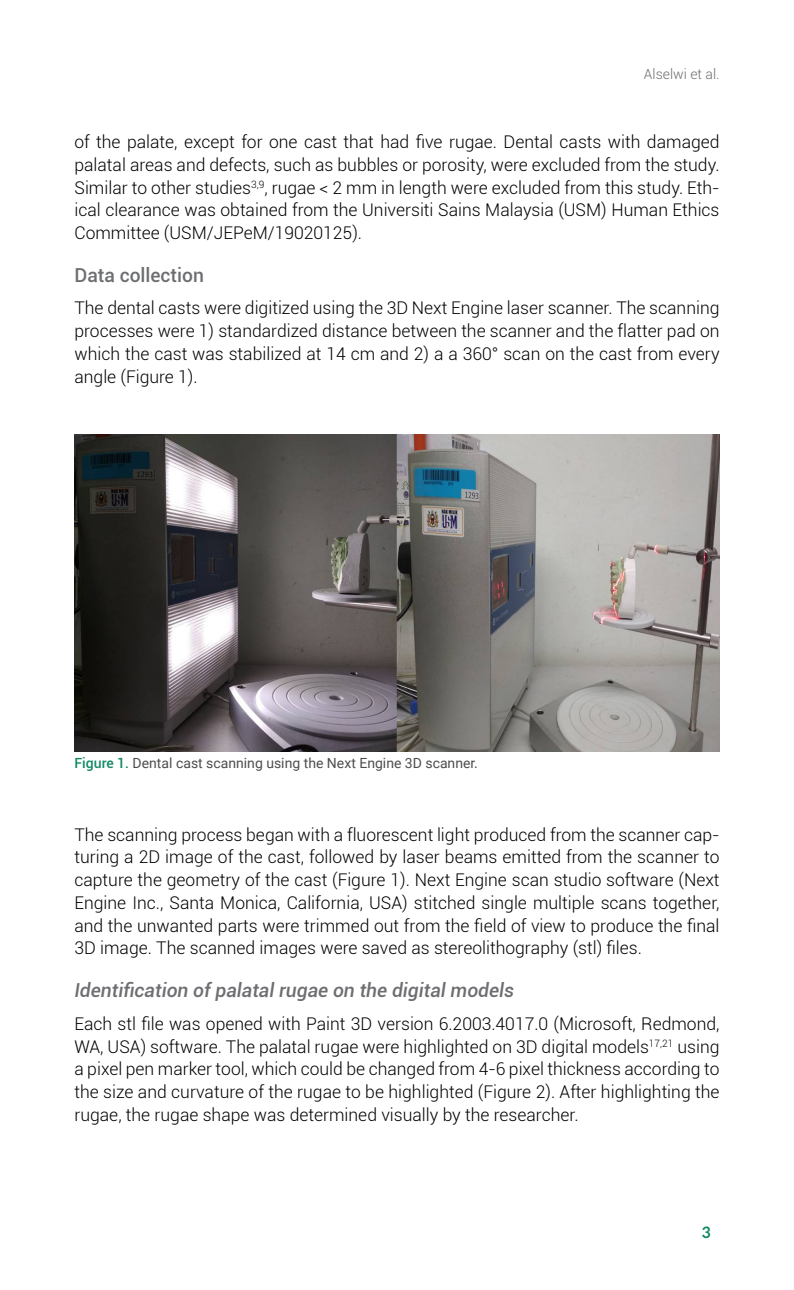
<style>
.page{position:relative;width:794px;height:1290px;background:#fff}
.page>*{position:absolute;margin:0;border:0;box-sizing:border-box;transform-origin:0 0}
.t1{font:italic 500 19.25px "Roboto";color:#6d6e71}
.t2{font:500 19.25px "Roboto";color:#6d6e71}
.t3{font:300 17.5px/22.8px "Roboto";color:#000;text-align:justify}
.t4{font:700 15.75px "Lato";color:#0f8963}
.t5{font:14px "Roboto";color:#4d4d4f}
.t6{font:300 14px "Roboto";color:#6d6e71}
.s1{font-weight:500;color:#0f8963}
</style>
<div class="page">
<img style="left:74px;top:435px;width:645px;height:317px">
<p class="t6" style="left:644px;top:65px;width:77px">Alselwi et al.</p>
<p class="t3" style="left:74px;top:130px;width:646px">of the palate, except for one cast that had five rugae. Dental casts with damaged palatal areas and defects, such as bubbles or porosity, were excluded from the study.<br>Similar to other studies<sup>3,9</sup>, rugae &lt; 2 mm in length were excluded from this study. Eth&shy;ical clearance was obtained from the Universiti Sains Malaysia (USM) Human Ethics Committee (USM/JEPeM/19020125).</p>
<p class="t2" style="left:74px;top:261px;width:131px">Data collection</p>
<p class="t3" style="left:74px;top:296px;width:646px">The dental casts were digitized using the 3D Next Engine laser scanner. The scanning processes were 1) standardized distance between the scanner and the flatter pad on which the cast was stabilized at 14 cm and 2) a a 360° scan on the cast from every angle (Figure 1).</p>
<p class="t5" style="left:74px;top:753px;width:405px"><span class="s1">Figure 1.</span> Dental cast scanning using the Next Engine 3D scanner.</p>
<p class="t3" style="left:74px;top:822px;width:646px">The scanning process began with a fluorescent light produced from the scanner cap&shy;turing a 2D image of the cast, followed by laser beams emitted from the scanner to capture the geometry of the cast (Figure 1). Next Engine scan studio software (Next Engine Inc., Santa Monica, California, USA) stitched single multiple scans together, and the unwanted parts were trimmed out from the field of view to produce the final 3D image. The scanned images were saved as stereolithography (stl) files.</p>
<p class="t1" style="left:74px;top:977px;width:441px">Identification of palatal rugae on the digital models</p>
<p class="t3" style="left:74px;top:1011px;width:646px">Each stl file was opened with Paint 3D version 6.2003.4017.0 (Microsoft, Redmond, WA, USA) software. The palatal rugae were highlighted on 3D digital models<sup>17,21</sup> using a pixel pen marker tool, which could be changed from 4-6 pixel thickness according to the size and curvature of the rugae to be highlighted (Figure 2). After highlighting the rugae, the rugae shape was determined visually by the researcher.</p>
<p class="t4" style="left:701px;top:1221px;width:11px">3</p>
</div>
